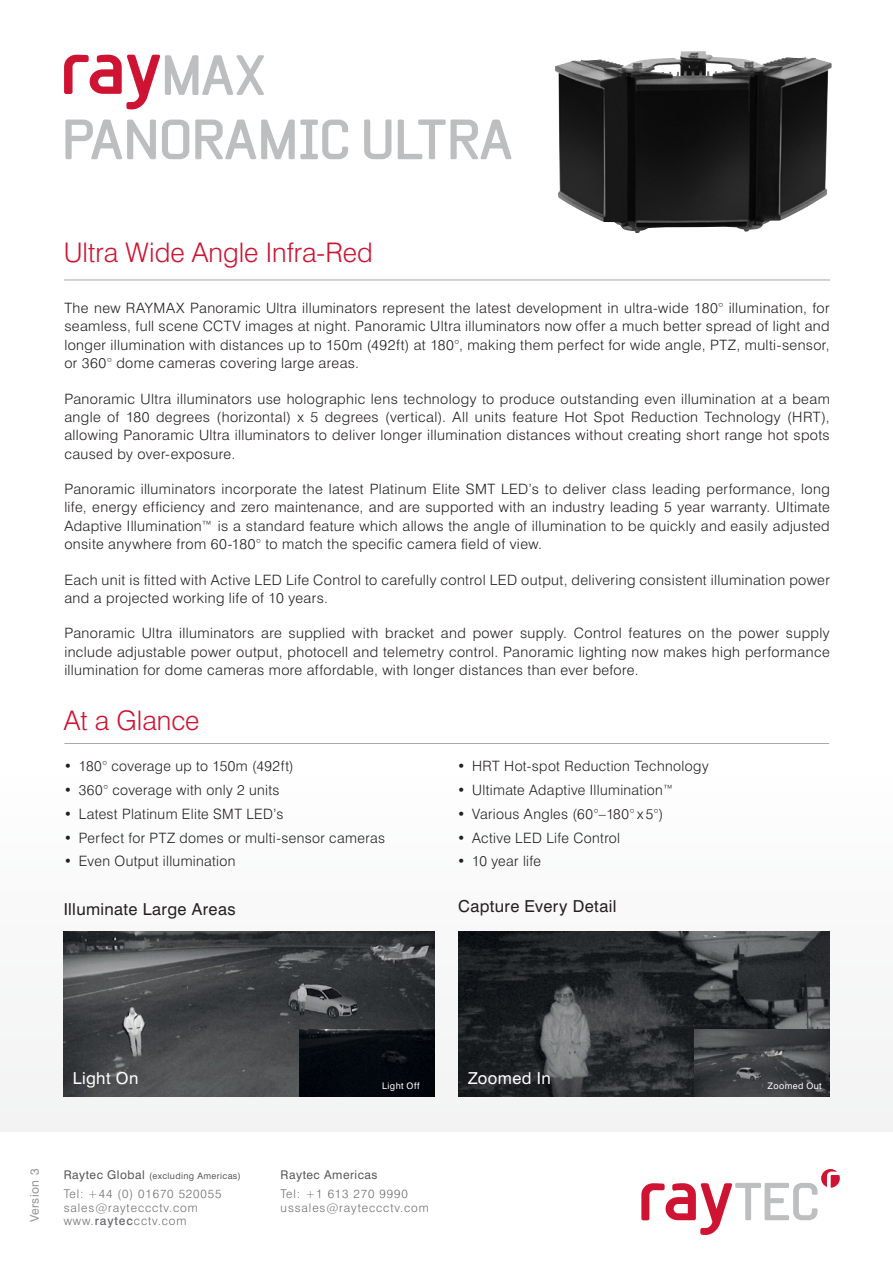
<style>
.page{position:relative;width:893px;height:1263px;background:#fff}
.page>*{position:absolute;margin:0;border:0;box-sizing:border-box;transform-origin:0 0}
.Body_Paragraph_Style{font:700 54.3px "Beta Sans";letter-spacing:-.04em;color:#bcbec0}
.Body_Paragraph_Style-2{font:300 27px "Swiss 721 BT";color:#ce1432}
.Body_Paragraph_Style-3{font:16.5px "Swiss 721 BT";letter-spacing:.02em;color:#231f20}
.Body_Paragraph_Style-4{font:16.5px "Swiss 721 BT";letter-spacing:.025em;color:#fff}
.Body_Paragraph_Style-5{font:300 14.25px/18.3px "Swiss 721 BT";letter-spacing:.025em;color:#231f20;text-align:justify}
.Body_Paragraph_Style-6{font:300 12px "Swiss 721 BT";letter-spacing:.075em;color:#6d6e71}
.Body_Paragraph_Style-7{font:12px "Swiss 721 BT";letter-spacing:.04em;color:#58595b}
.Body_Paragraph_Style-8{font:12px "Swiss 721 BT";letter-spacing:.04em;color:#939598}
.Body_Paragraph_Style-9{font:9px "Swiss 721 BT";letter-spacing:.04em;color:#58595b}
.Body_Paragraph_Style-10{font:9px "Swiss 721 BT";letter-spacing:.045em;color:#fff}
.s1{font-weight:400}
.s2{font-size:12px}
.s3{font-weight:500}
</style>
<div class="page">
<svg style="left:641px;top:1169px;width:199px;height:66px"></svg>
<img style="left:555px;top:51px;width:277px;height:182px">
<img style="left:458px;top:932px;width:371px;height:164px">
<img style="left:64px;top:932px;width:371px;height:164px">
<img style="left:300px;top:1029px;width:135px;height:67px">
<img style="left:695px;top:1029px;width:134px;height:67px">
<hr style="left:65px;top:743px;width:764px;height:1px;background:#a7a9ac">
<hr style="left:64px;top:280px;width:766px;height:1px;background:#a7a9ac">
<svg style="left:64px;top:54px;width:200px;height:56px"></svg>
<p class="Body_Paragraph_Style" style="left:61px;top:108px;width:455px">PANORAMIC ULTRA</p>
<p class="Body_Paragraph_Style-2" style="left:64px;top:236px;width:311px">Ultra Wide Angle Infra-Red</p>
<p class="Body_Paragraph_Style-5" style="left:64px;top:299px;width:767px">The new RAYMAX Panoramic Ultra illuminators represent the latest development in ultra-wide 180° illumination, for seamless, full scene CCTV images at night. Panoramic Ultra illuminators now offer a much better spread of light and longer illumination with distances up to 150m (492ft) at 180°, making them perfect for wide angle, PTZ, multi-sensor, or 360° dome cameras covering large areas.</p>
<p class="Body_Paragraph_Style-5" style="left:64px;top:389px;width:767px">Panoramic Ultra illuminators use holographic lens technology to produce outstanding even illumination at a beam angle of 180 degrees (horizontal) x 5 degrees (vertical). All units feature Hot Spot Reduction Technology (HRT), allowing Panoramic Ultra illuminators to deliver longer illumination distances without creating short range hot spots caused by over-exposure.</p>
<p class="Body_Paragraph_Style-5" style="left:64px;top:480px;width:767px">Panoramic illuminators incorporate the latest Platinum Elite SMT LED’s to deliver class leading performance, long life, energy efficiency and zero maintenance, and are supported with an industry leading 5 year warranty. Ultimate Adaptive Illumination™ is a standard feature which allows the angle of illumination to be quickly and easily adjusted onsite anywhere from 60-180° to match the specific camera field of view.</p>
<p class="Body_Paragraph_Style-5" style="left:64px;top:570px;width:767px">Each unit is fitted with Active LED Life Control to carefully control LED output, delivering consistent illumination power and a projected working life of 10 years.</p>
<p class="Body_Paragraph_Style-5" style="left:64px;top:624px;width:767px">Panoramic Ultra illuminators are supplied with bracket and power supply. Control features on the power supply include adjustable power output, photocell and telemetry control. Panoramic lighting now makes high performance illumination for dome cameras more affordable, with longer distances than ever before.</p>
<p class="Body_Paragraph_Style-2" style="left:64px;top:704px;width:137px">At a Glance</p>
<p class="Body_Paragraph_Style-5" style="left:64px;top:757px;width:231px"><span class="s1">•</span> 180° coverage up to 150m (492ft)</p>
<p class="Body_Paragraph_Style-5" style="left:64px;top:781px;width:217px"><span class="s1">•</span> 360° coverage with only 2 units</p>
<p class="Body_Paragraph_Style-5" style="left:64px;top:804px;width:221px"><span class="s1">•</span> Latest Platinum Elite SMT LED’s</p>
<p class="Body_Paragraph_Style-5" style="left:64px;top:828px;width:323px"><span class="s1">•</span> Perfect for PTZ domes or multi-sensor cameras</p>
<p class="Body_Paragraph_Style-5" style="left:64px;top:852px;width:173px"><span class="s1">•</span> Even Output illumination</p>
<p class="Body_Paragraph_Style-5" style="left:457px;top:757px;width:253px"><span class="s1">•</span> HRT Hot-spot Reduction Technology</p>
<p class="Body_Paragraph_Style-5" style="left:457px;top:781px;width:218px"><span class="s1">•</span> Ultimate Adaptive Illumination™</p>
<p class="Body_Paragraph_Style-5" style="left:457px;top:804px;width:208px"><span class="s1">•</span> Various Angles (60°–180° x 5°)</p>
<p class="Body_Paragraph_Style-5" style="left:457px;top:828px;width:165px"><span class="s1">•</span> Active LED Life Control</p>
<p class="Body_Paragraph_Style-5" style="left:457px;top:852px;width:85px"><span class="s1">•</span> 10 year life</p>
<p class="Body_Paragraph_Style-3" style="left:64px;top:899px;width:173px">Illuminate Large Areas</p>
<p class="Body_Paragraph_Style-3" style="left:458px;top:896px;width:160px">Capture Every Detail</p>
<p class="Body_Paragraph_Style-4" style="left:73px;top:1068px;width:67px">Light On</p>
<p class="Body_Paragraph_Style-10" style="left:382px;top:1080px;width:39px">Light Off</p>
<p class="Body_Paragraph_Style-8" style="left:27px;top:1222px;width:55px;rotate:-90deg">Version 3</p>
<p class="Body_Paragraph_Style-9" style="left:64px;top:1170px;width:179px"><span class="s2">Raytec Global</span> (excluding Americas)</p>
<p class="Body_Paragraph_Style-7" style="left:281px;top:1167px;width:98px">Raytec Americas</p>
<p class="Body_Paragraph_Style-6" style="left:64px;top:1186px;width:159px">Tel: +44 (0) 01670 520055</p>
<p class="Body_Paragraph_Style-6" style="left:64px;top:1200px;width:135px">sales@rayteccctv.com</p>
<p class="Body_Paragraph_Style-6" style="left:64px;top:1213px;width:124px">www.<span class="s3">raytec</span>cctv.com</p>
<p class="Body_Paragraph_Style-6" style="left:281px;top:1186px;width:129px">Tel: +1 613 270 9990</p>
<p class="Body_Paragraph_Style-6" style="left:281px;top:1200px;width:150px">ussales@rayteccctv.com</p>
<p class="Body_Paragraph_Style-4" style="left:468px;top:1068px;width:85px">Zoomed In</p>
<p class="Body_Paragraph_Style-10" style="left:768px;top:1080px;width:56px">Zoomed Out</p>
</div>
